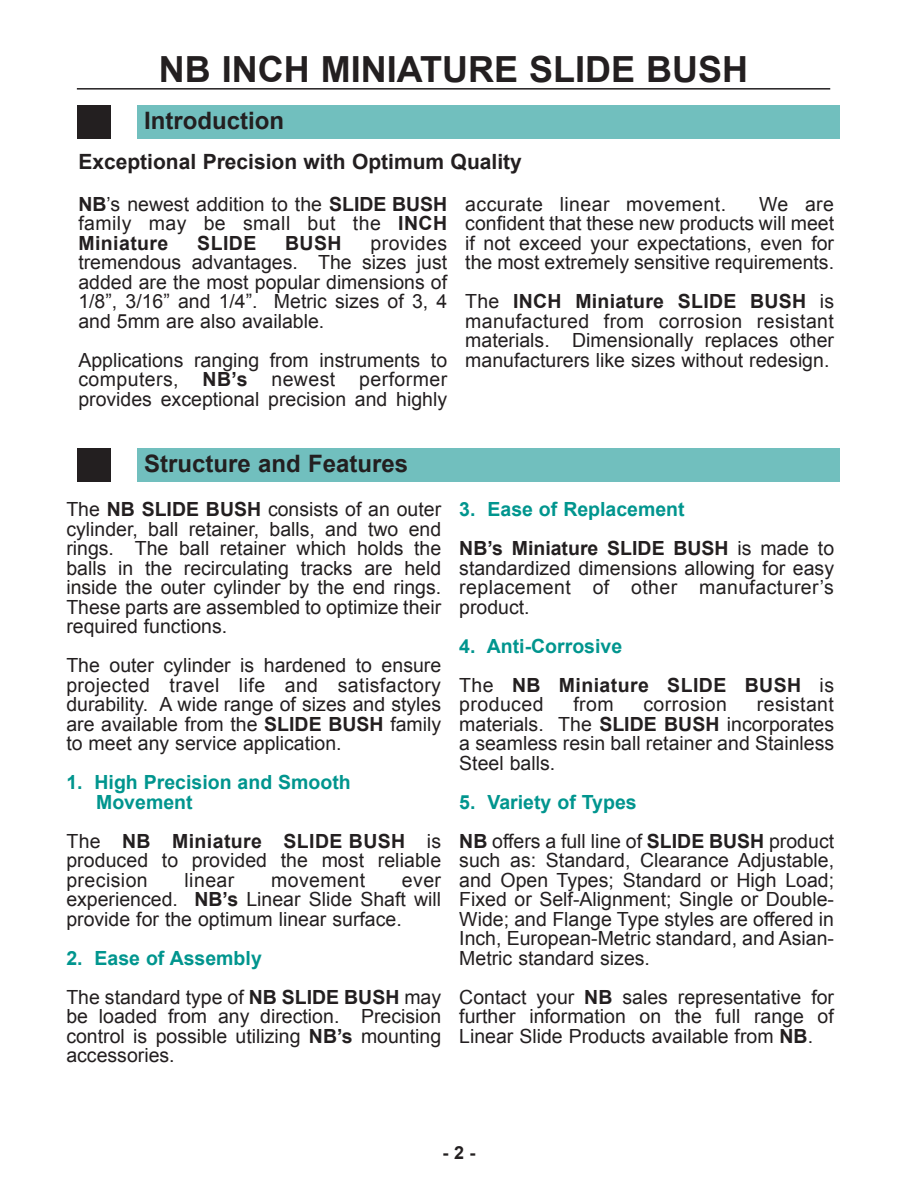
<style>
.page{position:relative;width:918px;height:1188px;background:#fff}
.page>*{position:absolute;margin:0;border:0;box-sizing:border-box;transform-origin:0 0}
.t1{font:700 36px "Arial";color:#231f20}
.t2{font:700 24px "Arial";color:#231f20}
.t3{font:700 21px "Arial";color:#231f20}
.t4{font:19.5px/19.5px "Arial";color:#231f20;text-align:justify}
.t5{font:700 19.5px/39px "Arial";color:#231f20}
.t6{font:19.5px "Arial";letter-spacing:.02em;color:#231f20}
.t7{font:700 19.5px/39px "Arial";letter-spacing:.02em;color:#231f20}
.t8{font:700 19.5px/19.5px "Arial";color:#00958e}
.t9{font:700 18px "Arial";color:#231f20}
.s1{font-weight:700}
.s2{font-weight:700;color:#00958e}
.s3{color:#00958e}
.s4{font-weight:400}
</style>
<div class="page">
<div style="left:138px;top:106px;width:702px;height:33px;background:#71bfbe"></div>
<div style="left:77px;top:106px;width:34px;height:33px;background:#231f20"></div>
<div style="left:138px;top:448px;width:702px;height:34px;background:#71bfbe"></div>
<div style="left:77px;top:448px;width:34px;height:34px;background:#231f20"></div>
<hr style="left:77px;top:88px;width:753px;height:2px;background:#231f20">
<h1 class="t1" style="left:159px;top:56px;width:591px">NB INCH MINIATURE SLIDE BUSH</h1>
<p class="t2" style="left:144px;top:112px;width:141px">Introduction</p>
<p class="t3" style="left:78px;top:154px;width:445px">Exceptional Precision with Optimum Quality</p>
<p class="t4" style="left:78px;top:196px;width:370px"><span class="s1">NB</span>’s newest addition to the <span class="s1">SLIDE BUSH </span>family may be small but the <span class="s1">INCH Miniature</span></p>
<p class="t5" style="left:197px;top:226px;width:61px">SLIDE</p>
<p class="t5" style="left:285px;top:226px;width:58px">BUSH</p>
<p class="t4" style="left:78px;top:235px;width:370px;text-indent:292px">provides tremendous advantages. The sizes just added are the most popular dimensions of 1/8”, 3/16” and 1/4”. Metric sizes of 3, 4 and 5mm are also available.</p>
<p class="t4" style="left:78px;top:352px;width:370px">Applications ranging from instruments to computers, <span class="s1">NB’s</span> newest performer provides exceptional precision and highly</p>
<p class="t4" style="left:465px;top:196px;width:370px;text-indent:294px">We are confident that these new products will meet if not exceed your expectations, even for the most extremely sensitive requirements.</p>
<p class="t4" style="left:465px;top:294px;width:370px">The <span class="s1">INCH Miniature SLIDE BUSH</span> is manufactured from corrosion resistant materials. Dimensionally replaces other manufacturers like sizes without redesign.</p>
<p class="t6" style="left:465px;top:197px;width:262px">accurate linear movement.</p>
<p class="t2" style="left:144px;top:454px;width:266px">Structure and Features</p>
<p class="t4" style="left:66px;top:502px;width:376px">The <span class="s1">NB SLIDE BUSH</span> consists of an outer cylinder, ball retainer, balls, and two end rings. The ball retainer which holds the balls in the recirculating tracks are held inside the outer cylinder by the end rings.<br>These parts are assembled to optimize their required functions.</p>
<p class="t4" style="left:66px;top:658px;width:376px">The outer cylinder is hardened to ensure projected travel life and satisfactory durability. A wide range of sizes and styles are available from the <span class="s1">SLIDE BUSH</span> family to meet any service application.</p>
<p class="t8" style="left:96px;top:775px;width:256px;text-indent:-30px">1. High Precision and Smooth<br>Movement</p>
<p class="t4" style="left:66px;top:833px;width:376px">The <span class="s1">NB Miniature SLIDE BUSH</span> is produced to provided the most reliable precision</p>
<p class="t4" style="left:185px;top:872px;width:51px">linear</p>
<p class="t6" style="left:271px;top:873px;width:96px">movement</p>
<p class="t4" style="left:66px;top:872px;width:376px;text-indent:336px">ever experienced. <span class="s1">NB’s</span> Linear Slide Shaft will provide for the optimum linear surface.</p>
<p class="t4" style="left:66px;top:941px;width:376px;line-height:39px"><span class="s2">2. Ease of Assembly<br></span>The standard type of <span class="s1">NB SLIDE BUSH</span> may</p>
<p class="t4" style="left:66px;top:1009px;width:376px">be loaded from any direction. Precision control is possible utilizing <span class="s1">NB’s</span> mounting accessories.</p>
<p class="t5" style="left:459px;top:492px;width:376px"><span class="s3">3. Ease of Replacement<br></span>NB’s Miniature SLIDE BUSH <span class="s4">is made to</span></p>
<p class="t4" style="left:459px;top:560px;width:376px">standardized dimensions allowing for easy replacement of other manufacturer’s product.</p>
<p class="t7" style="left:459px;top:629px;width:376px"><span class="s3">4. Anti-Corrosive<br></span><span class="s4">The</span> NB Miniature SLIDE BUSH <span class="s4">is</span></p>
<p class="t6" style="left:459px;top:697px;width:86px">produced</p>
<p class="t4" style="left:573px;top:697px;width:42px">from</p>
<p class="t6" style="left:643px;top:697px;width:85px">corrosion</p>
<p class="t4" style="left:459px;top:697px;width:376px;text-indent:298px">resistant materials. The <span class="s1">SLIDE BUSH</span> incorporates a seamless resin ball retainer and Stainless Steel balls.</p>
<p class="t4" style="left:459px;top:785px;width:376px;line-height:39px"><span class="s2">5. Variety of Types<br></span><span class="s1">NB</span> offers a full line of <span class="s1">SLIDE BUSH</span> product</p>
<p class="t4" style="left:459px;top:853px;width:376px">such as: Standard, Clearance Adjustable, and Open Types; Standard or High Load; Fixed or Self-Alignment; Single or Double-Wide; and Flange Type styles are offered in Inch, European-Metric standard, and Asian-Metric standard sizes.</p>
<p class="t4" style="left:459px;top:989px;width:376px">Contact your <span class="s1">NB</span> sales representative for further information on the full range of Linear Slide Products available from <span class="s1">NB</span>.</p>
<p class="t9" style="left:442px;top:1146px;width:35px">- 2 -</p>
</div>
